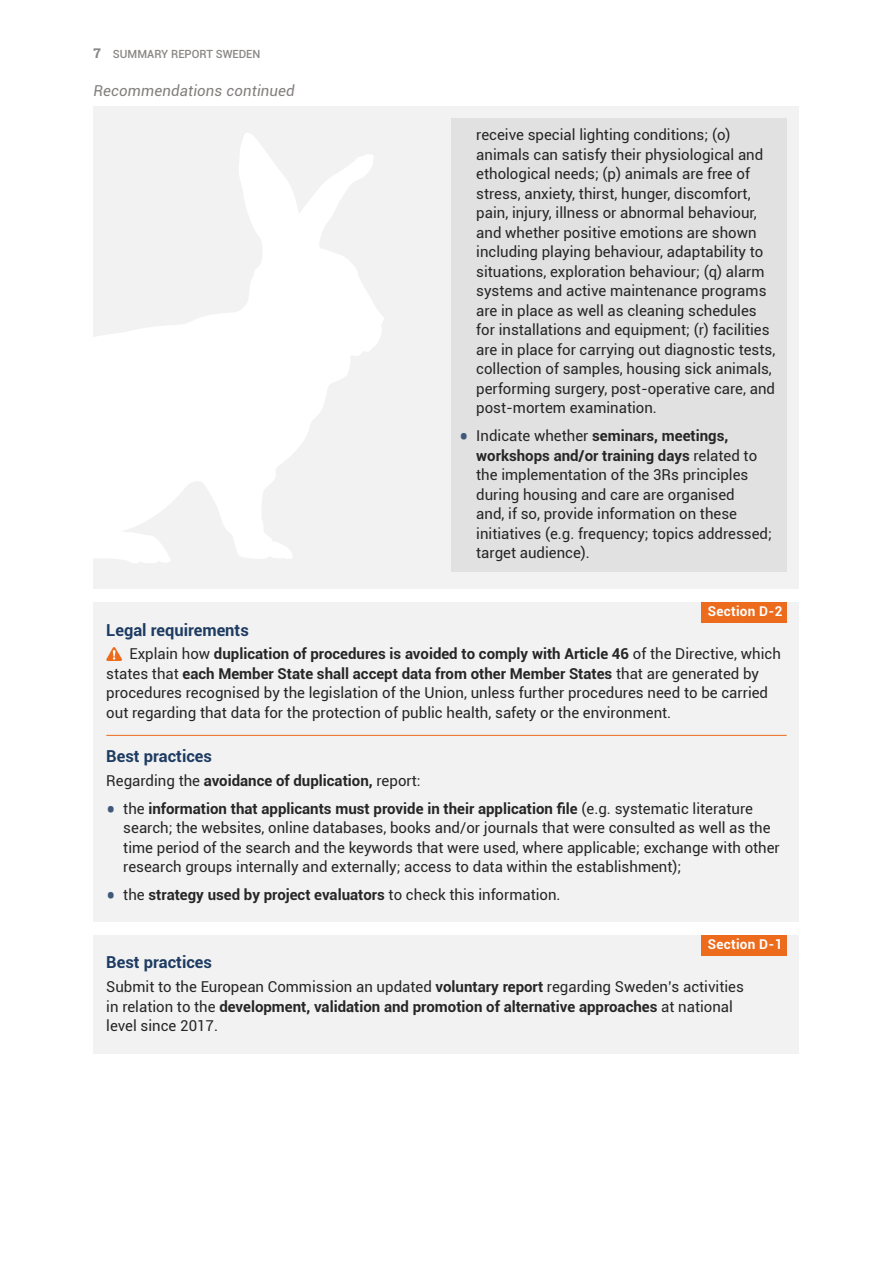
<style>
.page{position:relative;width:893px;height:1263px;background:#fff}
.page>*{position:absolute;margin:0;border:0;box-sizing:border-box;transform-origin:0 0}
.t1{font:700 16.5px "Roboto";color:#1e3c62}
.t2{font:15px/19.5px "Roboto";color:#262626}
.t3{font:700 15px "Roboto";color:#262626}
.t4{font:italic 15px "Roboto";letter-spacing:.01em;color:#827f7e}
.t5{font:700 13.5px "Roboto";letter-spacing:.02em;color:#fff}
.t6{font:500 11.25px "Roboto";color:#898785}
.s1{font-family:"Roboto Slab";font-weight:800;font-size:13.5px}
.s2{font-size:28.2px;color:#40597a}
.s3{font-weight:700}
.s4{font-weight:400}
.s5{font-weight:400;font-size:28.2px;color:#40597a}
</style>
<div class="page">
<div style="left:94px;top:106px;width:705px;height:483px;background:#f2f2f2"></div>
<div style="left:451px;top:118px;width:336px;height:454px;background:#e2e1e1"></div>
<svg style="left:93px;top:133px;width:291px;height:430px"></svg>
<div style="left:94px;top:602px;width:705px;height:320px;background:#f2f2f2"></div>
<hr style="left:106px;top:735px;width:681px;height:1px;background:#ed6b1c">
<svg style="left:106px;top:647px;width:16px;height:14px"></svg>
<div style="left:702px;top:602px;width:85px;height:21px;background:#ed6b1c"></div>
<div style="left:94px;top:935px;width:705px;height:118px;background:#f2f2f2"></div>
<div style="left:702px;top:935px;width:85px;height:21px;background:#ed6b1c"></div>
<p class="t6" style="left:94px;top:46px;width:168px"><span class="s1">7</span> SUMMARY REPORT SWEDEN</p>
<p class="t4" style="left:94px;top:80px;width:203px">Recommendations continued</p>
<p class="t2" style="left:476px;top:125px;width:301px">receive special lighting conditions; (o) animals can satisfy their physiological and ethological needs; (p) animals are free of stress, anxiety, thirst, hunger, discomfort, pain, injury, illness or abnormal behaviour, and whether positive emotions are shown including playing behaviour, adaptability to situations, exploration behaviour; (q) alarm systems and active maintenance programs are in place as well as cleaning schedules for installations and equipment; (r) facilities are in place for carrying out diagnostic tests, collection of samples, housing sick animals, performing surgery, post-operative care, and post-mortem examination.</p>
<p class="t2" style="left:476px;top:426px;width:297px;text-indent:-17px"><span class="s2">•</span> Indicate whether <span class="s3">seminars, meetings, workshops and/or training days</span> related to the implementation of the 3Rs principles during housing and care are organised<br>and, if so, provide information on these initiatives (e.g. frequency; topics addressed; target audience).</p>
<p class="t5" style="left:708px;top:602px;width:76px">Section D-2</p>
<p class="t1" style="left:106px;top:618px;width:144px">Legal requirements</p>
<p class="t2" style="left:106px;top:644px;width:676px;text-indent:23px">Explain how <span class="s3">duplication of procedures is avoided to comply with Article 46</span> of the Directive, which states that <span class="s3">each Member State shall accept data from other Member States</span> that are generated by procedures recognised by the legislation of the Union, unless further procedures need to be carried out regarding that data for the protection of public health, safety or the environment.</p>
<p class="t1" style="left:106px;top:744px;width:107px">Best practices</p>
<p class="t3" style="left:106px;top:770px;width:316px"><span class="s4">Regarding the</span> avoidance of duplication, <span class="s4">report:</span></p>
<p class="t2" style="left:123px;top:798px;width:658px;text-indent:-17px"><span class="s2">•</span> the <span class="s3">information that applicants must provide in their application file</span> (e.g. systematic literature search; the websites, online databases, books and/or journals that were consulted as well as the time period of the search and the keywords that were used, where applicable; exchange with other research groups internally and externally; access to data within the establishment);</p>
<p class="t3" style="left:106px;top:884px;width:456px"><span class="s5">•</span> <span class="s4">the</span> strategy used by project evaluators <span class="s4">to check this information.</span></p>
<p class="t5" style="left:708px;top:935px;width:76px">Section D-1</p>
<p class="t1" style="left:106px;top:951px;width:107px">Best practices</p>
<p class="t2" style="left:106px;top:976px;width:639px">Submit to the European Commission an updated <span class="s3">voluntary report</span> regarding Sweden’s activities in relation to the <span class="s3">development, validation and promotion of alternative approaches</span> at national level since 2017.</p>
</div>
